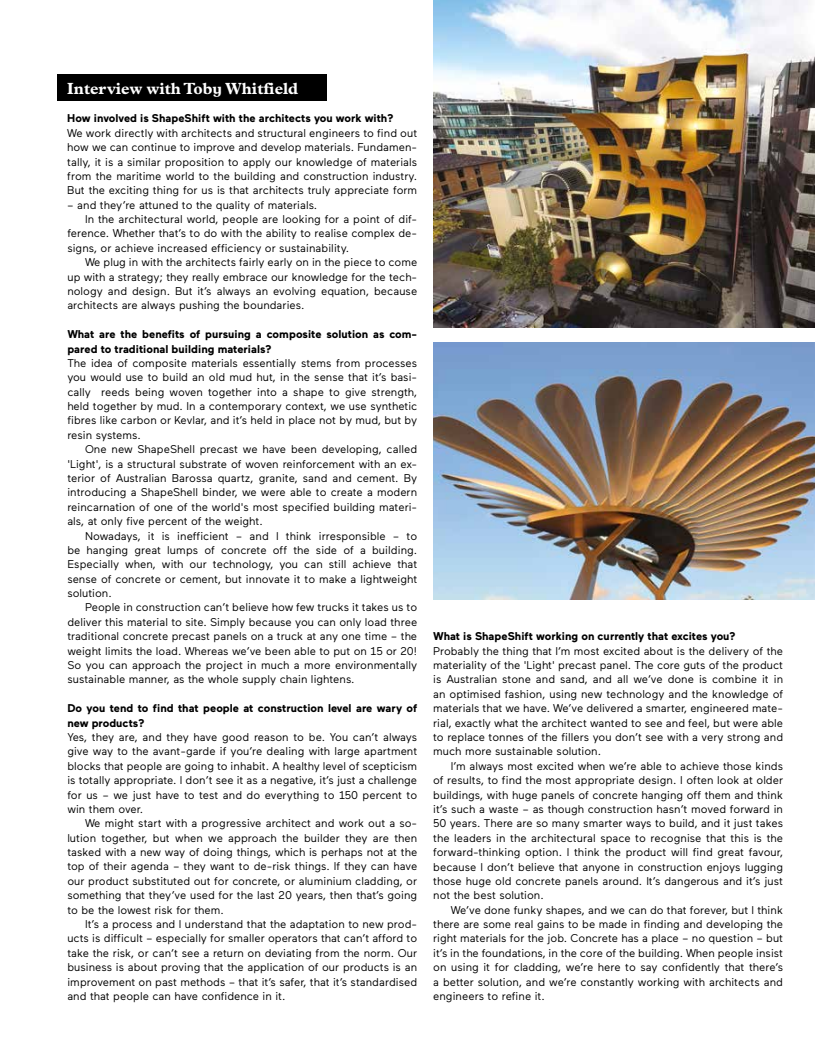
<style>
.page{position:relative;width:815px;height:1053px;background:#fff}
.page>*{position:absolute;margin:0;border:0;box-sizing:border-box;transform-origin:0 0}
.t1{font:700 16.25px "Plantin Infant MT Std";color:#fff}
.t2{font:11.25px/14.4px "Maax";color:#000;text-align:justify}
.t3{font:700 11.25px/14.4px "Maax";color:#000}
</style>
<div class="page">
<div style="left:57px;top:74px;width:270px;height:27px;background:#000"></div>
<img style="left:433px;top:342px;width:382px;height:257px">
<img style="left:433px;top:0;width:382px;height:328px">
<h1 class="t1" style="left:67px;top:78px;width:232px">Interview with Toby Whitfield</h1>
<p class="t3" style="left:67px;top:111px;width:328px">How involved is ShapeShift with the architects you work with?</p>
<p class="t2" style="left:67px;top:126px;width:351px">We work directly with architects and structural engineers to find out how we can continue to improve and develop materials. Fundamen&shy;tally, it is a similar proposition to apply our knowledge of materials from the maritime world to the building and construction industry.<br>But the exciting thing for us is that architects truly appreciate form</p>
<p class="t2" style="left:67px;top:198px;width:251px">– and they’re attuned to the quality of materials.</p>
<p class="t2" style="left:85px;top:212px;width:334px">In the architectural world, people are looking for a point of dif-</p>
<p class="t2" style="left:67px;top:226px;width:351px">ference. Whether that’s to do with the ability to realise complex de-</p>
<p class="t2" style="left:67px;top:241px;width:284px">signs, or achieve increased efficiency or sustainability.</p>
<p class="t2" style="left:85px;top:255px;width:334px">We plug in with the architects fairly early on in the piece to come</p>
<p class="t2" style="left:67px;top:269px;width:351px">up with a strategy; they really embrace our knowledge for the tech-</p>
<p class="t2" style="left:67px;top:284px;width:351px">nology and design. But it’s always an evolving equation, because</p>
<p class="t2" style="left:67px;top:298px;width:239px">architects are always pushing the boundaries.</p>
<p class="t3" style="left:67px;top:327px;width:351px">What are the benefits of pursuing a composite solution as com&shy;pared to traditional building materials?</p>
<p class="t2" style="left:67px;top:356px;width:351px">The idea of composite materials essentially stems from processes you would use to build an old mud hut, in the sense that it’s basi&shy;cally reeds being woven together into a shape to give strength, held together by mud. In a contemporary context, we use synthetic fibres like carbon or Kevlar, and it’s held in place not by mud, but by resin systems.</p>
<p class="t2" style="left:67px;top:442px;width:351px;text-indent:18px">One new ShapeShell precast we have been developing, called 'Light', is a structural substrate of woven reinforcement with an ex&shy;terior of Australian Barossa quartz, granite, sand and cement. By introducing a ShapeShell binder, we were able to create a modern reincarnation of one of the world's most specified building materi&shy;als, at only five percent of the weight.</p>
<p class="t2" style="left:67px;top:528px;width:351px;text-indent:18px">Nowadays, it is inefficient – and I think irresponsible – to be hanging great lumps of concrete off the side of a building.<br>Especially when, with our technology, you can still achieve that sense of concrete or cement, but innovate it to make a lightweight solution.</p>
<p class="t2" style="left:67px;top:600px;width:351px;text-indent:18px">People in construction can’t believe how few trucks it takes us to deliver this material to site. Simply because you can only load three traditional concrete precast panels on a truck at any one time – the weight limits the load. Whereas we’ve been able to put on 15 or 20!<br>So you can approach the project in much a more environmentally sustainable manner, as the whole supply chain lightens.</p>
<p class="t3" style="left:67px;top:701px;width:351px">Do you tend to find that people at construction level are wary of new products?</p>
<p class="t2" style="left:67px;top:730px;width:351px">Yes, they are, and they have good reason to be. You can’t always give way to the avant-garde if you’re dealing with large apartment blocks that people are going to inhabit. A healthy level of scepticism is totally appropriate. I don’t see it as a negative, it’s just a challenge for us – we just have to test and do everything to 150 percent to win them over.</p>
<p class="t2" style="left:67px;top:816px;width:351px;text-indent:18px">We might start with a progressive architect and work out a so&shy;lution together, but when we approach the builder they are then tasked with a new way of doing things, which is perhaps not at the top of their agenda – they want to de-risk things. If they can have our product substituted out for concrete, or aluminium cladding, or something that they’ve used for the last 20 years, then that’s going to be the lowest risk for them.</p>
<p class="t2" style="left:67px;top:916px;width:351px;text-indent:18px">It’s a process and I understand that the adaptation to new prod&shy;ucts is difficult – especially for smaller operators that can’t afford to take the risk, or can’t see a return on deviating from the norm. Our business is about proving that the application of our products is an improvement on past methods – that it’s safer, that it’s standardised and that people can have confidence in it.</p>
<p class="t3" style="left:433px;top:629px;width:304px">What is ShapeShift working on currently that excites you?</p>
<p class="t2" style="left:433px;top:643px;width:351px">Probably the thing that I’m most excited about is the delivery of the materiality of the 'Light' precast panel. The core guts of the product is Australian stone and sand, and all we’ve done is combine it in an optimised fashion, using new technology and the knowledge of materials that we have. We’ve delivered a smarter, engineered mate&shy;rial, exactly what the architect wanted to see and feel, but were able to replace tonnes of the fillers you don’t see with a very strong and much more sustainable solution.</p>
<p class="t2" style="left:433px;top:758px;width:351px;text-indent:18px">I’m always most excited when we’re able to achieve those kinds of results, to find the most appropriate design. I often look at older buildings, with huge panels of concrete hanging off them and think it’s such a waste – as though construction hasn’t moved forward in 50 years. There are so many smarter ways to build, and it just takes the leaders in the architectural space to recognise that this is the forward-thinking option. I think the product will find great favour, because I don’t believe that anyone in construction enjoys lugging those huge old concrete panels around. It’s dangerous and it’s just not the best solution.</p>
<p class="t2" style="left:433px;top:902px;width:351px;text-indent:18px">We’ve done funky shapes, and we can do that forever, but I think there are some real gains to be made in finding and developing the right materials for the job. Concrete has a place – no question – but it’s in the foundations, in the core of the building. When people insist on using it for cladding, we’re here to say confidently that there’s a better solution, and we’re constantly working with architects and engineers to refine it.</p>
</div>
